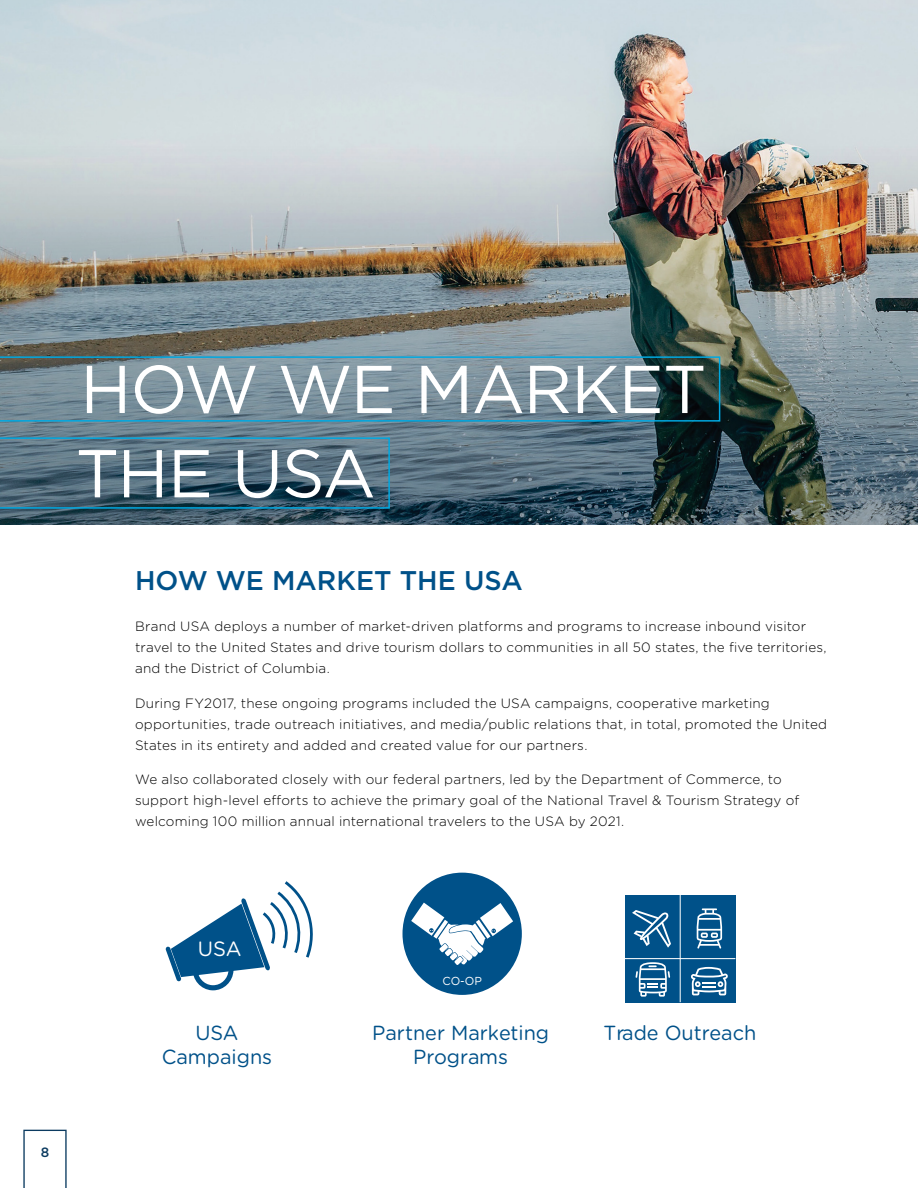
<style>
.page{position:relative;width:918px;height:1188px;background:#fff}
.page>*{position:absolute;margin:0;border:0;box-sizing:border-box;transform-origin:0 0}
.t1{font:67.5px/84.3px "Gotham HTF";letter-spacing:-.025em;color:#fff}
.t2{font:500 27px "Gotham HTF";color:#005189}
.t3{font:20.7px "Gotham Rounded";color:#fff}
.t4{font:20.4px/24.5px "Gotham Rounded";color:#005189;text-align:center}
.t5{font:300 13.5px/21px "Gotham Rounded";letter-spacing:.015em;color:#000}
.t6{font:500 13.5px "Gotham Rounded";color:#0c3b60}
.t7{font:11.55px "Gotham Rounded";color:#fff}
</style>
<div class="page">
<div style="left:0;top:0;width:918px;height:81px;background:#cfdbe1"></div>
<img style="left:0;top:81px;width:918px;height:443px">
<svg style="left:0;top:356px;width:720px;height:66px;background:#6a8692"></svg>
<svg style="left:0;top:437px;width:390px;height:72px;background:#48697b"></svg>
<div style="left:403px;top:873px;width:119px;height:122px;background:#005189;border-radius:50%"></div>
<svg style="left:411px;top:903px;width:102px;height:62px"></svg>
<div style="left:625px;top:895px;width:110px;height:107px;background:#005189"></div>
<svg style="left:697px;top:908px;width:25px;height:41px"></svg>
<svg style="left:635px;top:962px;width:35px;height:35px"></svg>
<svg style="left:691px;top:967px;width:37px;height:28px"></svg>
<svg style="left:632px;top:910px;width:39px;height:38px"></svg>
<hr style="left:680px;top:895px;width:1px;height:107px;background:#fff">
<hr style="left:625px;top:958px;width:110px;height:1px;background:#fff">
<svg style="left:165px;top:881px;width:148px;height:109px"></svg>
<svg style="left:23px;top:1130px;width:44px;height:58px"></svg>
<h1 class="t1" style="left:76px;top:346px;width:633px">HOW WE MARKET<br>THE USA</h1>
<h2 class="t2" style="left:135px;top:565px;width:389px">HOW WE MARKET THE USA</h2>
<p class="t5" style="left:135px;top:615px;width:693px">Brand USA deploys a number of market-driven platforms and programs to increase inbound visitor travel to the United States and drive tourism dollars to communities in all 50 states, the five territories, and the District of Columbia.</p>
<p class="t5" style="left:135px;top:692px;width:694px">During FY2017, these ongoing programs included the USA campaigns, cooperative marketing opportunities, trade outreach initiatives, and media/public relations that, in total, promoted the United<br>States in its entirety and added and created value for our partners.</p>
<p class="t5" style="left:135px;top:768px;width:666px">We also collaborated closely with our federal partners, led by the Department of Commerce, to support high-level efforts to achieve the primary goal of the National Travel &amp; Tourism Strategy of welcoming 100 million annual international travelers to the USA by 2021.</p>
<p class="t6" style="left:41px;top:1142px;width:10px">8</p>
<h3 class="t3" style="left:198px;top:935px;width:45px">USA</h3>
<p class="t7" style="left:442px;top:973px;width:41px">CO-OP</p>
<h3 class="t4" style="left:162px;top:1019px;width:112px">USA<br>Campaigns</h3>
<h3 class="t4" style="left:372px;top:1019px;width:178px">Partner Marketing<br>Programs</h3>
<h3 class="t4" style="left:604px;top:1019px;width:154px">Trade Outreach</h3>
</div>
